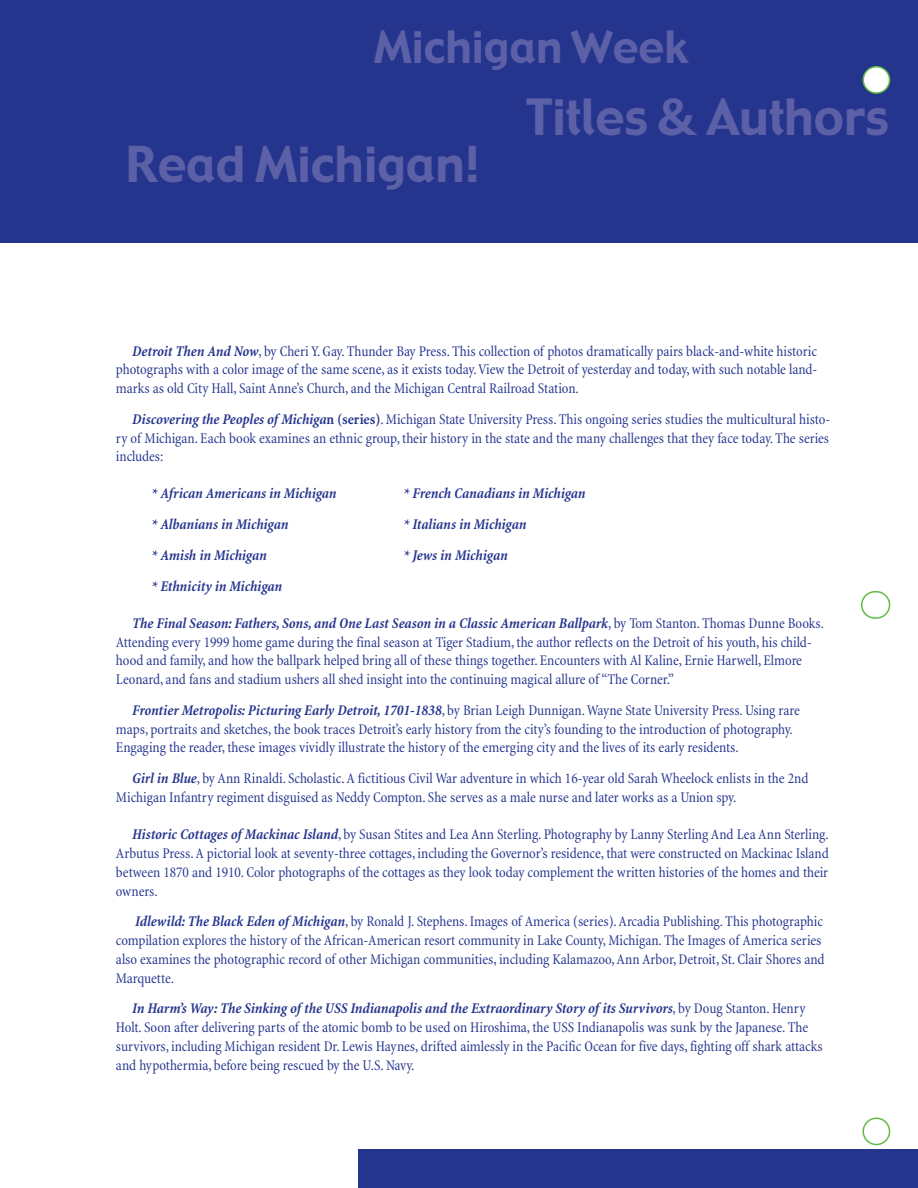
<style>
.page{position:relative;width:918px;height:1188px;background:#fff}
.page>*{position:absolute;margin:0;border:0;box-sizing:border-box;transform-origin:0 0}
.t1{font:48.9px "Gadget";color:#5c60a6}
.t2{font:48.3px "Gadget";color:#5c60a6}
.t3{font:43.5px "Gadget";color:#5c60a6}
.t4{font:condensed 15px/18.8px "Minion";color:#25358e}
.t5{font:italic 700 condensed 15px/30.8px "Minion";letter-spacing:-.01em;color:#25358e}
.s1{font-weight:700;font-style:italic}
.s2{font-weight:700}
</style>
<div class="page">
<div style="left:0;top:0;width:918px;height:242px;background:#25358e"></div>
<div style="left:913px;top:1150px;width:5px;height:38px;background:#25358e"></div>
<div style="left:358px;top:1150px;width:558px;height:38px;background:#25358e"></div>
<svg style="left:862px;top:66px;width:28px;height:28px"></svg>
<svg style="left:861px;top:591px;width:29px;height:28px"></svg>
<svg style="left:862px;top:1118px;width:28px;height:27px"></svg>
<h3 class="t3" style="left:374px;top:31px;width:316px">Michigan Week</h3>
<h1 class="t1" style="left:527px;top:98px;width:364px">Titles &amp; Authors</h1>
<h2 class="t2" style="left:126px;top:145px;width:356px">Read Michigan!</h2>
<p class="t4" style="left:116px;top:343px;width:703px;text-align:justify;text-indent:16px"><span class="s1">Detroit Then And Now</span>,by Cheri Y. Gay. Thunder Bay Press. This collection of photos dramatically pairs black-and-white historic photographs with a color image of the same scene, as it exists today.View the Detroit of yesterday and today, with such notable land&shy;marks as old City Hall, Saint Anne’s Church, and the Michigan Central Railroad Station.</p>
<p class="t4" style="left:116px;top:411px;width:716px;text-align:justify;text-indent:16px"><span class="s1">Discovering the Peoples of Michiga</span><span class="s2">n (series)</span>. Michigan State University Press. This ongoing series studies the multicultural histo&shy;ry of Michigan. Each book examines an ethnic group, their history in the state and the many challenges that they face today. The series includes:</p>
<p class="t5" style="left:151px;top:479px;width:187px">* African Americans in Michigan * Albanians in Michigan<br>* Amish in Michigan<br>* Ethnicity in Michigan</p>
<p class="t5" style="left:403px;top:479px;width:184px">* French Canadians in Michigan * Italians in Michigan<br>* Jews in Michigan</p>
<p class="t4" style="left:116px;top:615px;width:710px;text-indent:16px"><span class="s1">The Final Season: Fathers, Sons, and One Last Season in a Classic American Ballpark</span>, by Tom Stanton. Thomas Dunne Books.<br>Attending every 1999 home game during the final season at Tiger Stadium, the author reflects on the Detroit of his youth, his child&shy;hood and family, and how the ballpark helped bring all of these things together. Encounters with Al Kaline, Ernie Harwell, Elmore Leonard, and fans and stadium ushers all shed insight into the continuing magical allure of “The Corner.”</p>
<p class="t4" style="left:116px;top:702px;width:685px;text-indent:16px"><span class="s1">Frontier Metropolis: Picturing Early Detroit, 1701-1838</span>, by Brian Leigh Dunnigan. Wayne State University Press. Using rare maps, portraits and sketches, the book traces Detroit’s early history from the city’s founding to the introduction of photography.<br>Engaging the reader, these images vividly illustrate the history of the emerging city and the lives of its early residents.</p>
<p class="t4" style="left:116px;top:770px;width:694px;text-indent:16px"><span class="s1">Girl in Blue</span>,by Ann Rinaldi. Scholastic. A fictitious Civil War adventure in which 16-year old Sarah Wheelock enlists in the 2nd<br>Michigan Infantry regiment disguised as Neddy Compton. She serves as a male nurse and later works as a Union spy.</p>
<p class="t4" style="left:116px;top:827px;width:714px;text-align:justify;text-indent:16px"><span class="s1">Historic Cottages of Mackinac Island</span>, by Susan Stites and Lea Ann Sterling. Photography by Lanny Sterling And Lea Ann Sterling.<br>Arbutus Press. A pictorial look at seventy-three cottages, including the Governor’s residence, that were constructed on Mackinac Island between 1870 and 1910. Color photographs of the cottages as they look today complement the written histories of the homes and their owners.</p>
<p class="t4" style="left:116px;top:914px;width:710px;text-indent:19px"><span class="s1">Idlewild: The Black Eden of Michigan</span>, by Ronald J. Stephens. Images of America (series). Arcadia Publishing. This photographic compilation explores the history of the African-American resort community in Lake County, Michigan. The Images of America series also examines the photographic record of other Michigan communities, including Kalamazoo, Ann Arbor, Detroit, St. Clair Shores and Marquette.</p>
<p class="t4" style="left:116px;top:1001px;width:708px;text-indent:16px"><span class="s1">In Harm’s Way: The Sinking of the USS Indianapolis and the Extraordinary Story of its Survivors</span>, by Doug Stanton. Henry Holt.Soon after delivering parts of the atomic bomb to be used on Hiroshima, the USS Indianapolis was sunk by the Japanese. The survivors, including Michigan resident Dr. Lewis Haynes, drifted aimlessly in the Pacific Ocean for five days, fighting off shark attacks and hypothermia, before being rescued by the U.S. Navy.</p>
</div>
